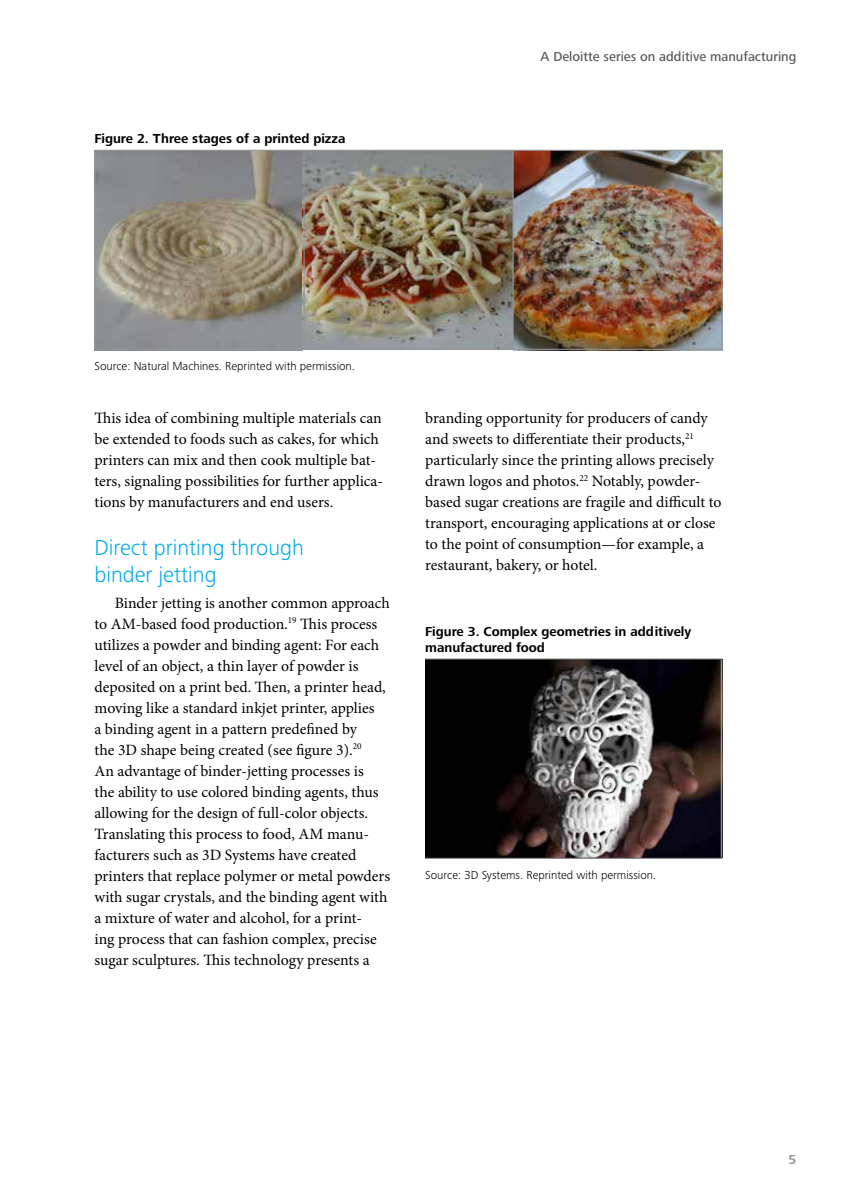
<style>
.page{position:relative;width:864px;height:1188px;background:#fff}
.page>*{position:absolute;margin:0;border:0;box-sizing:border-box;transform-origin:0 0}
.t1{font:300 22.5px/27px "Frutiger Next Pro";color:#00aae7}
.t2{font:15.75px/21px "Minion Pro";color:#000}
.t3{font:700 13.5px/16.2px "Frutiger Next Pro";color:#000}
.t4{font:500 13.5px "Frutiger Next Pro";color:#58595b}
.t5{font:700 13.5px "Frutiger Next Pro";color:#939598}
.t6{font:300 12px "Frutiger Next Pro";color:#000}
</style>
<div class="page">
<img style="left:425px;top:660px;width:296px;height:198px">
<hr style="left:721px;top:660px;width:1px;height:198px;background:#939598">
<hr style="left:425px;top:858px;width:297px;height:1px;background:#58595b">
<hr style="left:425px;top:659px;width:297px;height:1px;background:#58595b">
<img style="left:96px;top:151px;width:626px;height:198px">
<hr style="left:94px;top:150px;width:210px;height:1px;background:#939598">
<hr style="left:94px;top:151px;width:2px;height:198px;background:#939598">
<hr style="left:304px;top:150px;width:209px;height:1px;background:#939598">
<hr style="left:304px;top:151px;width:1px;height:198px;background:#939598">
<hr style="left:513px;top:150px;width:210px;height:1px;background:#939598">
<hr style="left:513px;top:151px;width:1px;height:198px;background:#939598">
<hr style="left:722px;top:151px;width:1px;height:198px;background:#939598">
<hr style="left:94px;top:349px;width:210px;height:1px;background:#939598">
<hr style="left:304px;top:349px;width:209px;height:1px;background:#939598">
<hr style="left:513px;top:349px;width:210px;height:1px;background:#939598">
<p class="t3" style="left:94px;top:130px;width:253px">Figure 2. Three stages of a printed pizza</p>
<p class="t4" style="left:541px;top:49px;width:257px">A Deloitte series on additive manufacturing</p>
<p class="t6" style="left:94px;top:359px;width:262px">Source: Natural Machines. Reprinted with permission.</p>
<p class="t2" style="left:94px;top:408px;width:290px">This idea of combining multiple materials can be extended to foods such as cakes, for which printers can mix and then cook multiple bat&shy;ters, signaling possibilities for further applica&shy;tions by manufacturers and end users.</p>
<h1 class="t1" style="left:94px;top:534px;width:211px">Direct printing through binder jetting</h1>
<p class="t2" style="left:94px;top:592px;width:297px;text-indent:20px">Binder jetting is another common approach to AM-based food production.<sup>19</sup> This process utilizes a powder and binding agent: For each level of an object, a thin layer of powder is deposited on a print bed. Then, a printer head, moving like a standard inkjet printer, applies<br>a binding agent in a pattern predefined by<br>the 3D shape being created (see figure 3).<sup>20<br></sup>An advantage of binder-jetting processes is<br>the ability to use colored binding agents, thus allowing for the design of full-color objects.<br>Translating this process to food, AM manu&shy;facturers such as 3D Systems have created printers that replace polymer or metal powders with sugar crystals, and the binding agent with a mixture of water and alcohol, for a print-<br>ing process that can fashion complex, precise sugar sculptures. This technology presents a</p>
<p class="t2" style="left:425px;top:408px;width:298px">branding opportunity for producers of candy and sweets to differentiate their products,<sup>21 </sup>particularly since the printing allows precisely drawn logos and photos.<sup>22</sup> Notably, powder&shy;based sugar creations are fragile and difficult to transport, encouraging applications at or close to the point of consumption—for example, a restaurant, bakery, or hotel.</p>
<p class="t3" style="left:425px;top:623px;width:268px">Figure 3. Complex geometries in additively manufactured food</p>
<p class="t6" style="left:425px;top:868px;width:233px">Source: 3D Systems. Reprinted with permission.</p>
<p class="t5" style="left:789px;top:1152px;width:9px">5</p>
</div>
